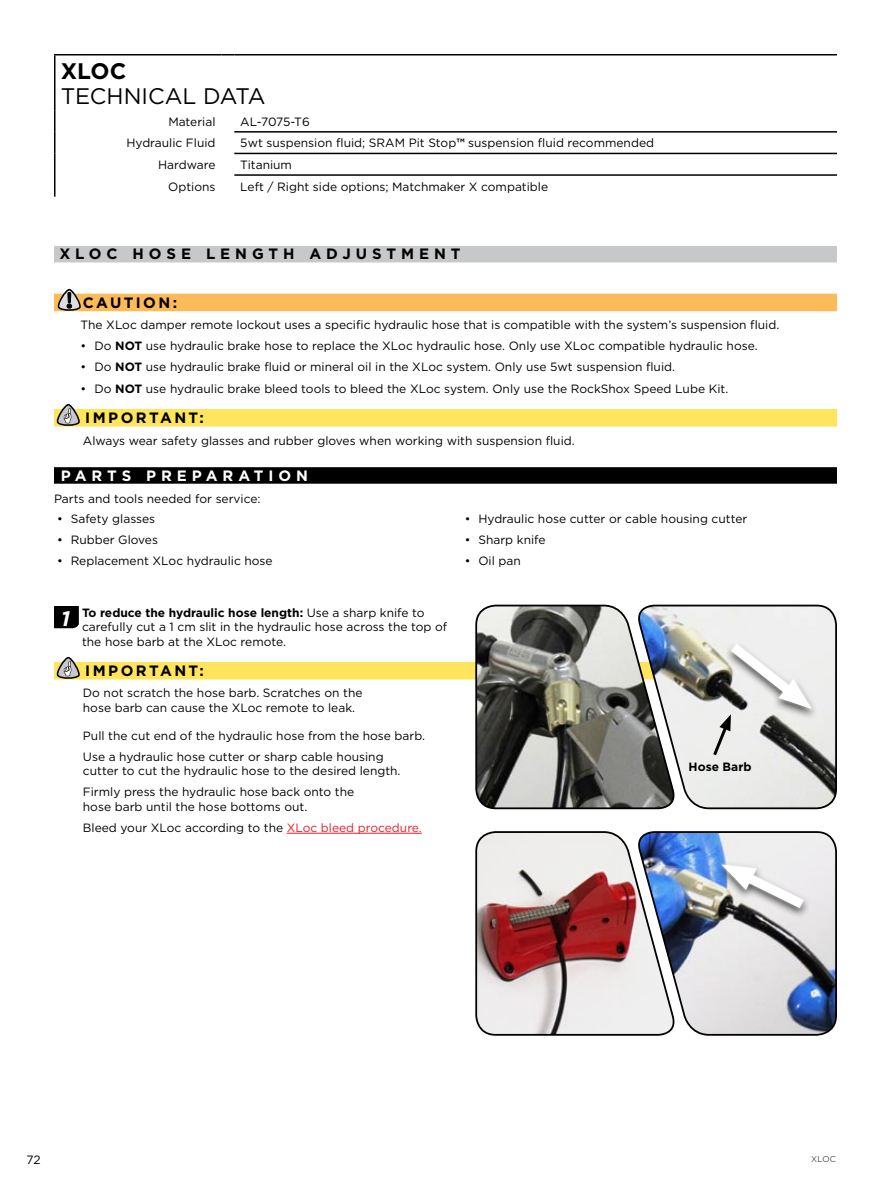
<style>
.page{position:relative;width:891px;height:1188px;background:#fff}
.page>*{position:absolute;margin:0;border:0;box-sizing:border-box;transform-origin:0 0}
.t1{font:22.5px "Gotham";color:#000}
.t2{font:700 22.5px "Gotham";color:#000}
.t3{font:700 15px "Gotham";letter-spacing:.16em;color:#000}
.t4{font:700 15px "Gotham";letter-spacing:.33em;color:#000}
.t5{font:700 15px "Gotham";letter-spacing:.33em;color:#fff}
.t6{font:12px/14.4px "Gotham";color:#000}
.t7{font:700 12px "Gotham";color:#000}
.t8{font:300 8.4px "Gotham";color:#000}
.s1{font-weight:700}
.s2{font-weight:700;font-style:italic;font-size:21px;color:#fff}
.s3{color:#ed1c24}
</style>
<div class="page">
<div style="left:54px;top:246px;width:783px;height:16px;background:#c6c8ca"></div>
<div style="left:54px;top:294px;width:783px;height:17px;background:#fdba58"></div>
<div style="left:54px;top:409px;width:783px;height:18px;background:#ffe45e"></div>
<div style="left:54px;top:467px;width:783px;height:17px;background:#000"></div>
<div style="left:54px;top:662px;width:783px;height:18px;background:#ffe45e"></div>
<hr style="left:287px;top:833px;width:135px;height:1px;background:#ed1c24">
<hr style="left:54px;top:110px;width:2px;height:22px;background:#000">
<hr style="left:54px;top:132px;width:2px;height:21px;background:#000">
<hr style="left:54px;top:153px;width:2px;height:22px;background:#000">
<hr style="left:54px;top:175px;width:2px;height:22px;background:#000">
<hr style="left:234px;top:174px;width:603px;height:2px;background:#000">
<hr style="left:234px;top:131px;width:603px;height:2px;background:#000">
<hr style="left:234px;top:153px;width:603px;height:1px;background:#000">
<hr style="left:54px;top:54px;width:168px;height:2px;background:#000">
<hr style="left:54px;top:55px;width:2px;height:55px;background:#000">
<svg style="left:222px;top:54px;width:12px;height:2px"></svg>
<hr style="left:234px;top:54px;width:603px;height:2px;background:#000">
<svg style="left:57px;top:289px;width:24px;height:22px"></svg>
<svg style="left:56px;top:404px;width:24px;height:22px"></svg>
<svg style="left:54px;top:606px;width:25px;height:22px"></svg>
<svg style="left:56px;top:656px;width:24px;height:23px"></svg>
<img style="left:475px;top:831px;width:362px;height:205px">
<svg style="left:474px;top:604px;width:363px;height:206px;background:#a2a3a0"></svg>
<h1 class="t2" style="left:61px;top:56px;width:67px">XLOC</h1>
<h1 class="t1" style="left:61px;top:82px;width:206px">Technical Data</h1>
<p class="t6" style="left:168px;top:114px;width:49px">Material</p>
<p class="t6" style="left:240px;top:114px;width:71px">AL-7075-T6</p>
<p class="t6" style="left:126px;top:136px;width:91px">Hydraulic Fluid</p>
<p class="t6" style="left:240px;top:136px;width:415px">5wt suspension fluid; SRAM Pit Stop<span class="s1">™</span> suspension fluid recommended</p>
<p class="t6" style="left:158px;top:157px;width:59px">Hardware</p>
<p class="t6" style="left:240px;top:157px;width:53px">Titanium</p>
<p class="t6" style="left:168px;top:179px;width:49px">Options</p>
<p class="t6" style="left:240px;top:179px;width:309px">Left / Right side options; Matchmaker X compatible</p>
<p class="t4" style="left:59px;top:244px;width:403px">XLOC HOSE LENGTH ADJUSTMENT</p>
<p class="t3" style="left:83px;top:293px;width:96px">CAUTION:</p>
<p class="t6" style="left:81px;top:317px;width:700px">The XLoc damper remote lockout uses a specific hydraulic hose that is compatible with the system’s suspension fluid.</p>
<p class="t6" style="left:81px;top:339px;width:45px">• Do <span class="s1">NOT</span></p>
<p class="t6" style="left:146px;top:339px;width:613px">use hydraulic brake hose to replace the XLoc hydraulic hose. Only use XLoc compatible hydraulic hose.</p>
<p class="t6" style="left:81px;top:360px;width:45px">• Do <span class="s1">NOT</span></p>
<p class="t6" style="left:146px;top:360px;width:531px">use hydraulic brake fluid or mineral oil in the XLoc system. Only use 5wt suspension fluid.</p>
<p class="t6" style="left:81px;top:381px;width:45px">• Do <span class="s1">NOT</span></p>
<p class="t6" style="left:146px;top:381px;width:584px">use hydraulic brake bleed tools to bleed the XLoc system. Only use the RockShox Speed Lube Kit.</p>
<p class="t3" style="left:85px;top:408px;width:120px">I MPORTANT:</p>
<p class="t6" style="left:83px;top:433px;width:493px">Always wear safety glasses and rubber gloves when working with suspension fluid.</p>
<p class="t5" style="left:61px;top:466px;width:249px">PARTS PREPARATION</p>
<p class="t6" style="left:54px;top:492px;width:208px">Parts and tools needed for service:</p>
<p class="t6" style="left:57px;top:511px;width:100px">• Safety glasses</p>
<p class="t6" style="left:57px;top:533px;width:102px">• Rubber Gloves</p>
<p class="t6" style="left:57px;top:554px;width:217px">• Replacement XLoc hydraulic hose</p>
<p class="t6" style="left:465px;top:511px;width:284px">• Hydraulic hose cutter or cable housing cutter</p>
<p class="t6" style="left:465px;top:533px;width:82px">• Sharp knife</p>
<p class="t6" style="left:465px;top:554px;width:57px">• Oil pan</p>
<p class="t6" style="left:82px;top:605px;width:367px;text-indent:-22px"><span class="s2">1</span> <span class="s1">TO REDUCE THE HYDRAULIC HOSE LENGTH:</span> Use a sharp knife to carefully cut a 1 cm slit in the hydraulic hose across the top of the hose barb at the XLoc remote.</p>
<p class="t3" style="left:85px;top:661px;width:120px">I MPORTANT:</p>
<p class="t6" style="left:83px;top:686px;width:281px">Do not scratch the hose barb. Scratches on the hose barb can cause the XLoc remote to leak.</p>
<p class="t6" style="left:83px;top:725px;width:344px;line-height:21.1px">Pull the cut end of the hydraulic hose from the hose barb.<br>Use a hydraulic hose cutter or sharp cable housing</p>
<p class="t6" style="left:83px;top:760px;width:319px;line-height:21.1px">cutter to cut the hydraulic hose to the desired length.<br>Firmly press the hydraulic hose back onto the</p>
<p class="t6" style="left:83px;top:796px;width:340px;line-height:21.1px">hose barb until the hose bottoms out.<br>Bleed your XLoc according to the <span class="s3">XLoc bleed procedure.</span></p>
<p class="t7" style="left:689px;top:759px;width:64px">H OSE BARB</p>
<p class="t6" style="left:27px;top:1152px;width:16px">72</p>
<p class="t8" style="left:811px;top:1154px;width:26px">XLOC</p>
</div>
